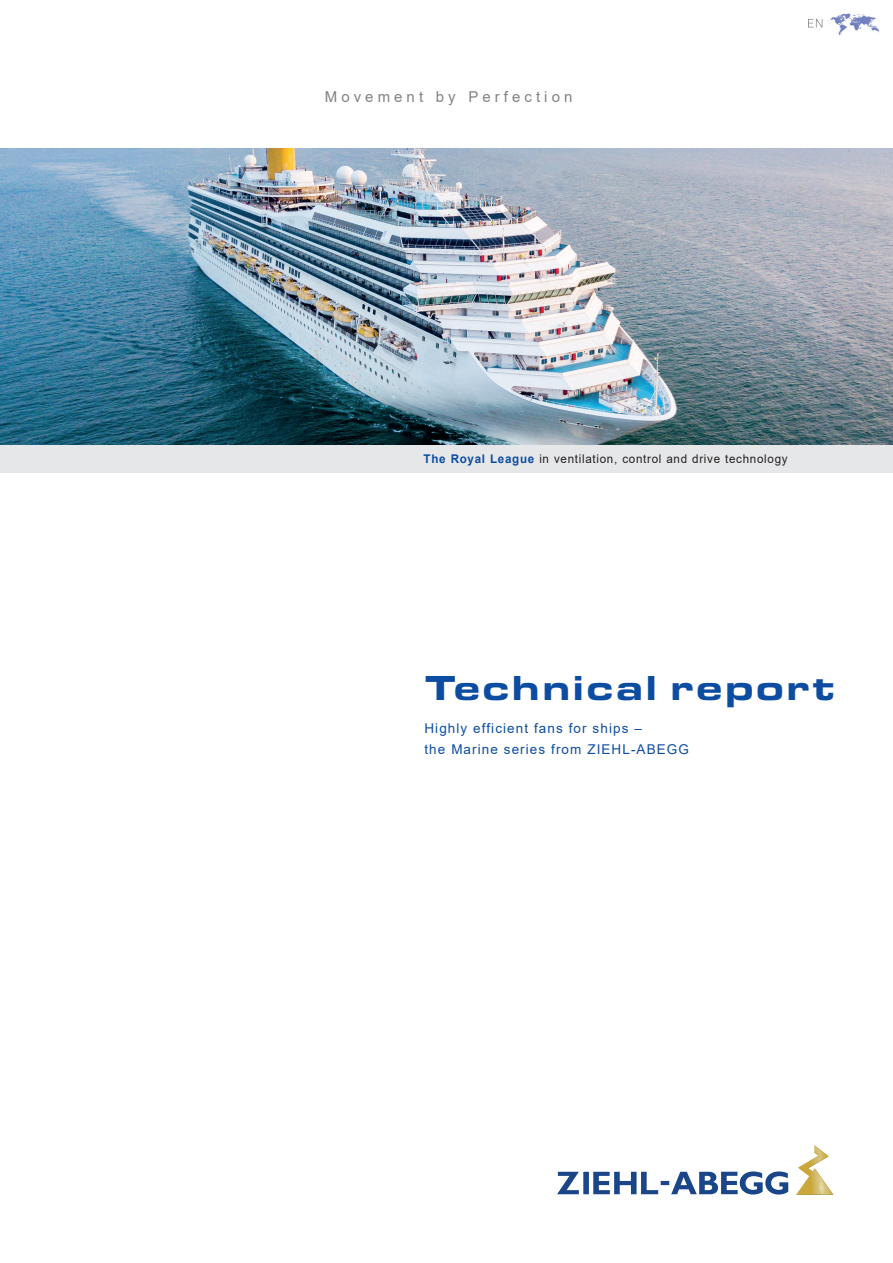
<style>
.page{position:relative;width:893px;height:1263px;background:#fff}
.page>*{position:absolute;margin:0;border:0;box-sizing:border-box;transform-origin:0 0}
.t1{font:900 36px "Eurostile Ext";letter-spacing:.05em;color:#0d4da1}
.t2{font:15px "Arial";letter-spacing:.27em;color:#808285}
.t3{font:13.5px/21px "Arial";letter-spacing:.08em;color:#0d4da1}
.t4{font:12px "Arial";letter-spacing:.06em;color:#231f20}
.s1{font-weight:700;color:#0d4da1}
</style>
<div class="page">
<svg style="left:557px;top:1171px;width:231px;height:23px"></svg>
<svg style="left:796px;top:1145px;width:37px;height:50px"></svg>
<img style="left:0;top:149px;width:893px;height:296px">
<div style="left:0;top:445px;width:893px;height:28px;background:#e6e7e9"></div>
<svg style="left:808px;top:19px;width:14px;height:8px"></svg>
<img style="left:828px;top:13px;width:52px;height:22px">
<p class="t2" style="left:325px;top:86px;width:249px">Movement by Perfection</p>
<p class="t4" style="left:424px;top:451px;width:366px"><span class="s1">The Royal League</span> in ventilation, control and drive technology</p>
<h1 class="t1" style="left:425px;top:661px;width:412px">Technical report</h1>
<p class="t3" style="left:424px;top:717px;width:266px">Highly efficient fans for ships –<br>the Marine series from ZIEHL-ABEGG</p>
</div>
